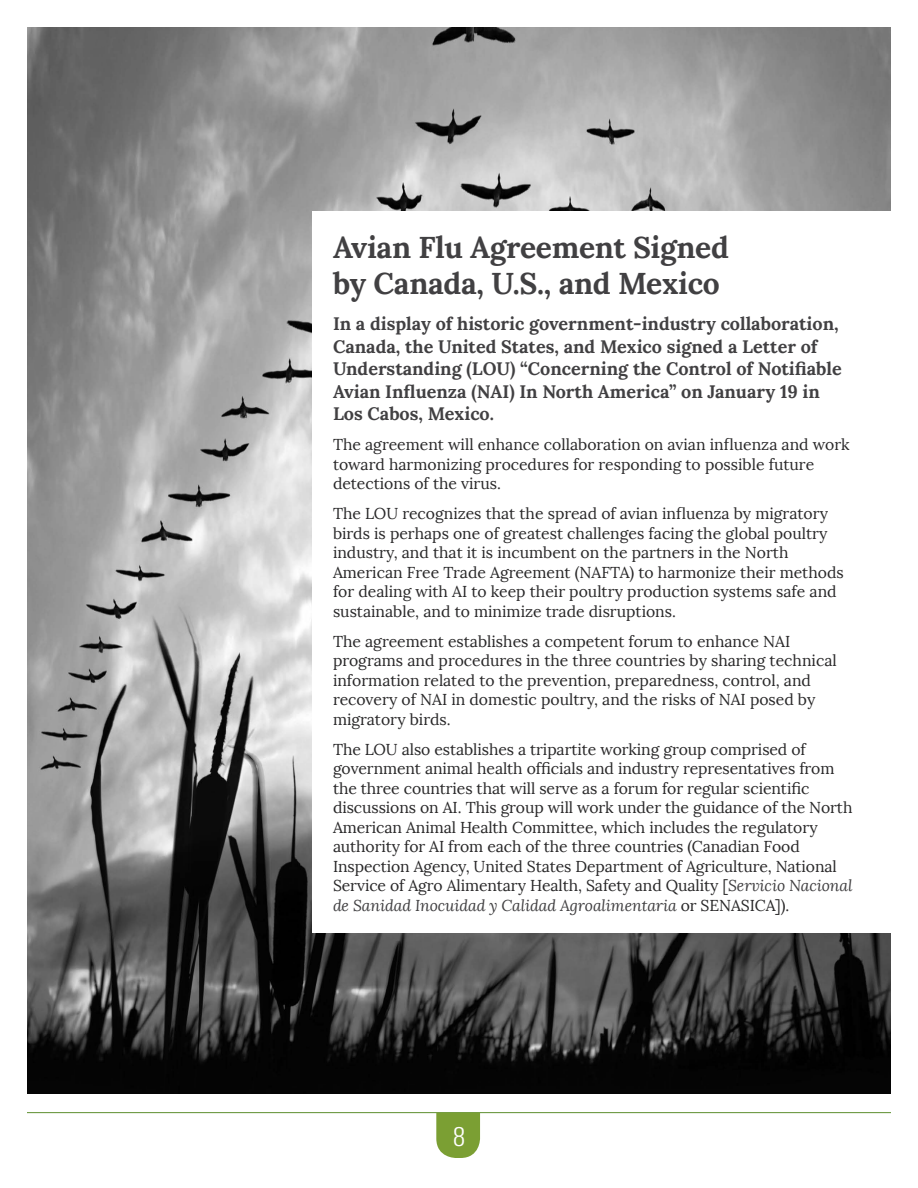
<style>
.page{position:relative;width:918px;height:1188px;background:#fff}
.page>*{position:absolute;margin:0;border:0;box-sizing:border-box;transform-origin:0 0}
.t1{font:700 30px/36px "Lora";letter-spacing:-.01em;color:#414042}
.t2{font:300 condensed 27px "Univers LT Std";color:#fff}
.t3{font:700 18px/22.5px "Lora";color:#414042}
.t4{font:15.75px/19.5px "Lora";letter-spacing:-.005em;color:#292829}
.s1{font-style:italic;color:#414042}
</style>
<div class="page">
<hr style="left:27px;top:1112px;width:864px;height:1px;background:#5d8e2f">
<svg style="left:436px;top:1113px;width:44px;height:45px;background:#86a744"></svg>
<img style="left:27px;top:27px;width:864px;height:1067px">
<div style="left:313px;top:212px;width:605px;height:721px;background:#fff"></div>
<h1 class="t1" style="left:333px;top:229px;width:398px">Avian Flu Agreement Signed by Canada, U.S., and Mexico</h1>
<p class="t3" style="left:333px;top:312px;width:510px">In a display of historic government-industry collaboration, Canada, the United States, and Mexico signed a Letter of Understanding (LOU) “Concerning the Control of Notifiable Avian Influenza (NAI) In North America” on January 19 in Los Cabos, Mexico.</p>
<p class="t4" style="left:333px;top:435px;width:518px">The agreement will enhance collaboration on avian influenza and work toward harmonizing procedures for responding to possible future detections of the virus.</p>
<p class="t4" style="left:333px;top:504px;width:512px">The LOU recognizes that the spread of avian influenza by migratory birds is perhaps one of greatest challenges facing the global poultry industry, and that it is incumbent on the partners in the North American Free Trade Agreement (NAFTA) to harmonize their methods for dealing with AI to keep their poultry production systems safe and sustainable, and to minimize trade disruptions.</p>
<p class="t4" style="left:333px;top:631px;width:505px">The agreement establishes a competent forum to enhance NAI programs and procedures in the three countries by sharing technical information related to the prevention, preparedness, control, and recovery of NAI in domestic poultry, and the risks of NAI posed by migratory birds.</p>
<p class="t4" style="left:333px;top:739px;width:521px">The LOU also establishes a tripartite working group comprised of government animal health officials and industry representatives from the three countries that will serve as a forum for regular scientific discussions on AI. This group will work under the guidance of the North American Animal Health Committee, which includes the regulatory authority for AI from each of the three countries (Canadian Food Inspection Agency, United States Department of Agriculture, National Service of Agro Alimentary Health, Safety and Quality [<span class="s1">Servicio Nacional de Sanidad Inocuidad y Calidad Agroalimentaria</span> or SENASICA]).</p>
<h2 class="t2" style="left:453px;top:1120px;width:13px">8</h2>
</div>
